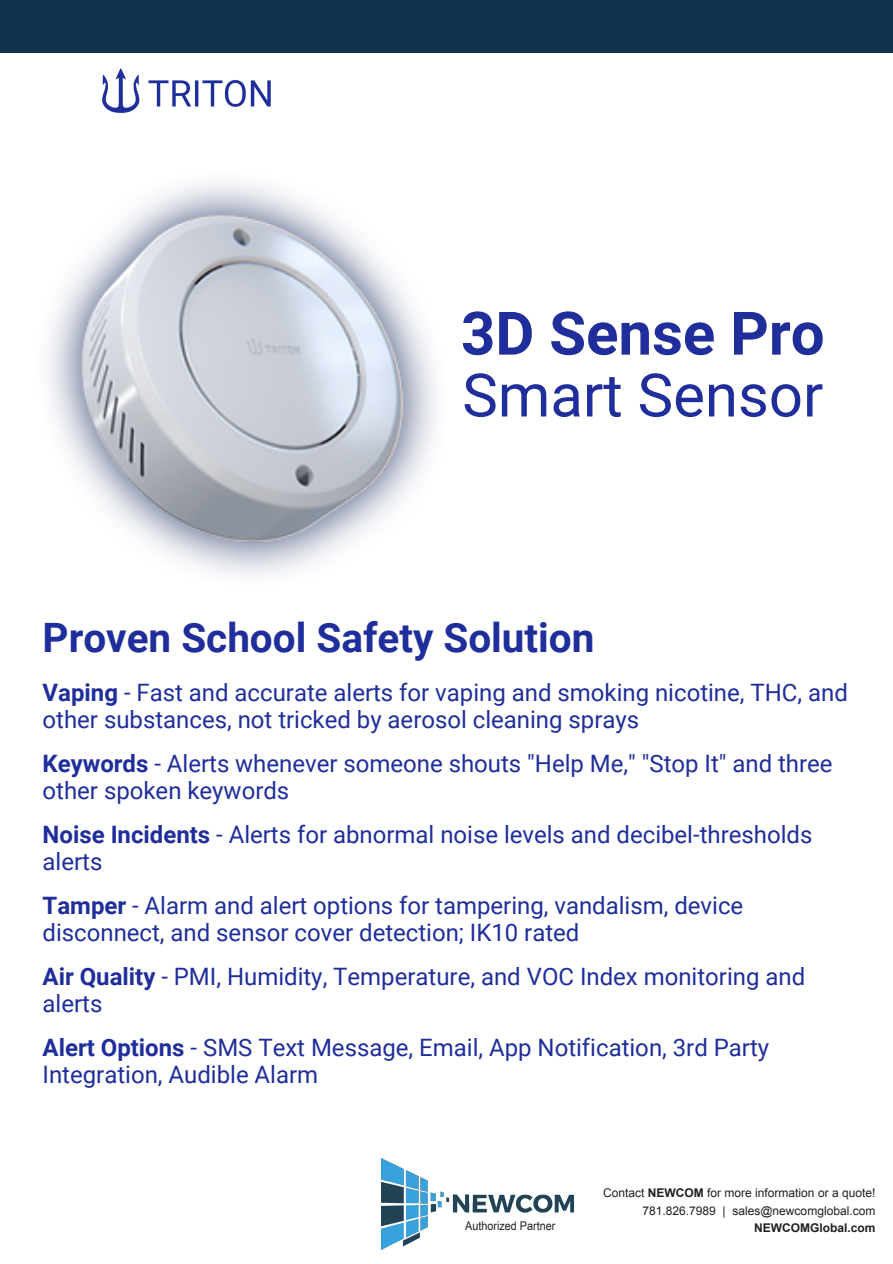
<style>
.page{position:relative;width:893px;height:1264px;background:#fff}
.page>*{position:absolute;margin:0;border:0;box-sizing:border-box;transform-origin:0 0}
.t1{font:60px "Roboto";color:#1f2e9a}
.t2{font:700 60px "Roboto";color:#1f2e9a}
.t3{font:700 40.5px "Roboto";color:#1f2e9a}
.t4{font:24px/27px "Roboto";color:#1f2e9a}
.t5{font:12px/18px "Arial";color:#231f20;text-align:right}
.t6{font:12px "Arial Narrow";color:#231f20;scale:1.1 1}
.t7{font:700 12px "Arial";color:#231f20}
.s1{font-weight:700}
.s2{font-style:inherit}
</style>
<div class="page">
<div style="left:0;top:0;width:892px;height:53px;background:#11324d"></div>
<img style="left:102px;top:68px;width:169px;height:45px">
<img style="left:49px;top:183px;width:387px;height:392px">
<img style="left:382px;top:1158px;width:192px;height:90px">
<p class="t2" style="left:461px;top:299px;width:365px">3D Sense Pro</p>
<p class="t1" style="left:462px;top:361px;width:362px">Smart Sensor</p>
<p class="t3" style="left:43px;top:614px;width:553px">Proven School Safety Solution</p>
<p class="t4" style="left:43px;top:679px;width:806px"><span class="s1">Vaping</span> - Fast and accurate alerts for vaping and smoking nicotine, THC, and other substances, not tricked by aerosol cleaning sprays</p>
<p class="t4" style="left:43px;top:750px;width:791px"><span class="s1">Keywords</span> - Alerts whenever someone shouts "Help Me," "Stop It" and three other spoken keywords</p>
<p class="t4" style="left:43px;top:821px;width:771px"><span class="s1">Noise Incidents</span> - Alerts for abnormal noise levels and decibel-thresholds alerts</p>
<p class="t4" style="left:43px;top:892px;width:702px"><span class="s1">Tamper</span> - Alarm and alert options for tampering, vandalism, device disconnect, and sensor cover detection; IK10 rated</p>
<p class="t4" style="left:43px;top:963px;width:764px"><span class="s1">Air Quality</span> - PMI, Humidity, Temperature, and VOC Index monitoring and alerts</p>
<p class="t4" style="left:43px;top:1034px;width:728px"><span class="s1">Alert Options</span> - SMS Text Message, Email, App Notification, 3rd Party<br>Integration, Audible Alarm</p>
<p class="t5" style="left:603px;top:1183px;width:274px">Contact <span class="s1">NEWCOM</span> for more information or a quote!<br>781.826.7989 | <span class="s2">s</span>ales@newcomglobal.com</p>
<p class="t6" style="left:465px;top:1216px;width:84px">Authorized Partner</p>
<p class="t7" style="left:754px;top:1220px;width:123px">NEWCOMGlobal.com</p>
</div>
